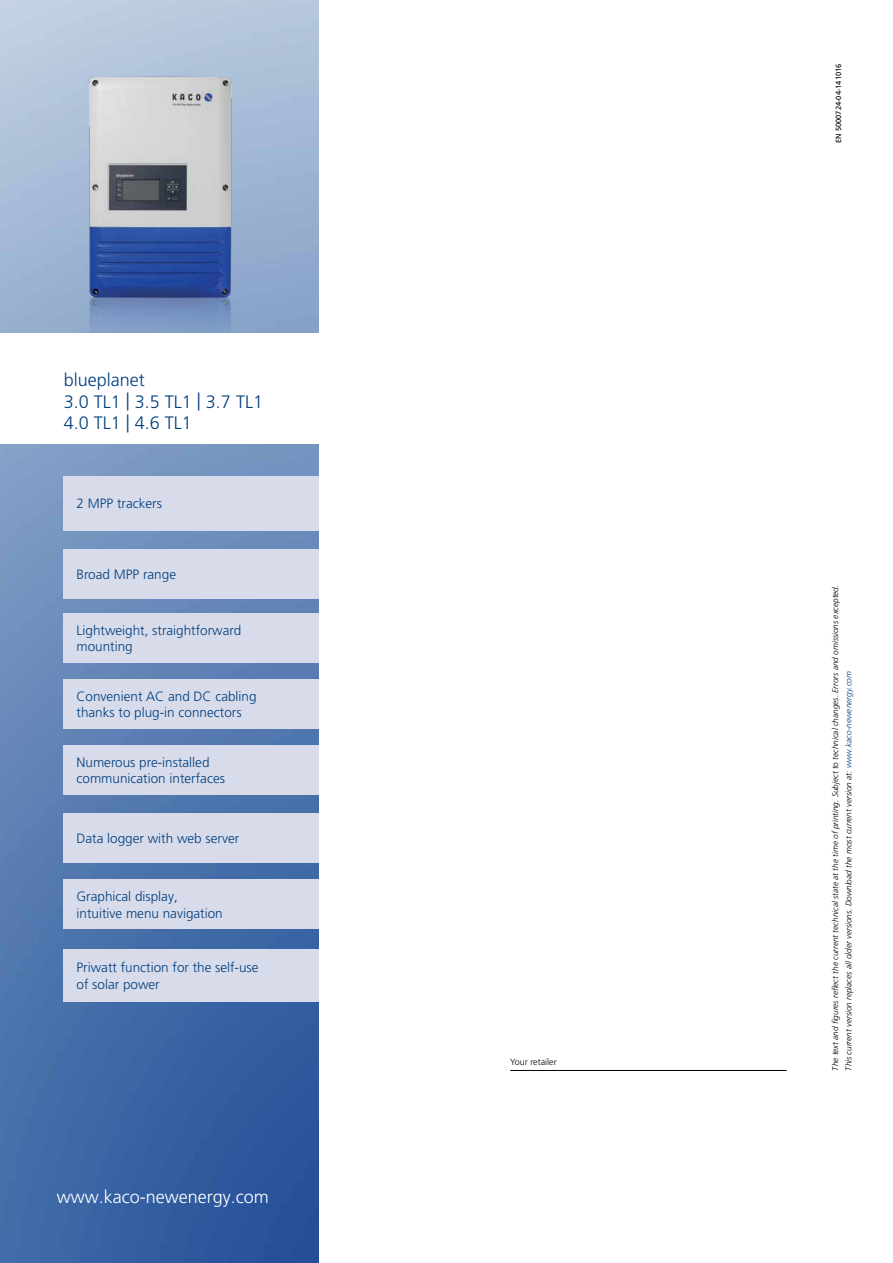
<style>
.page{position:relative;width:893px;height:1263px;background:#fff}
.page>*{position:absolute;margin:0;border:0;box-sizing:border-box;transform-origin:0 0}
.t1{font:300 18px/21.6px "Frutiger LT Pro";color:#003e7e}
.t2{font:300 18px "Frutiger LT Pro";color:#fff}
.t3{font:300 13.5px/16.5px "Frutiger LT Pro";color:#003e7e}
.t4{font:300 9px "Frutiger LT Pro";color:#000}
.t5{font:italic 300 8.25px/13.5px "Frutiger LT Pro";color:#000}
.t6{font:7.5px "Frutiger LT Pro";color:#000}
.s1{color:#003e7e}
</style>
<div class="page">
<img style="left:0;top:0;width:319px;height:1263px">
<hr style="left:510px;top:1070px;width:277px;height:1px;background:#000">
<img style="left:80px;top:77px;width:161px;height:255px">
<div style="left:0;top:333px;width:319px;height:110px;background:#fff"></div>
<div style="left:64px;top:476px;width:255px;height:54px;background:#d8dcea"></div>
<div style="left:64px;top:549px;width:255px;height:50px;background:#d8dcea"></div>
<div style="left:64px;top:613px;width:255px;height:50px;background:#d8dcea"></div>
<div style="left:64px;top:679px;width:255px;height:50px;background:#d8dcea"></div>
<div style="left:64px;top:745px;width:255px;height:50px;background:#d8dcea"></div>
<div style="left:64px;top:949px;width:255px;height:52px;background:#d8dcea"></div>
<div style="left:64px;top:813px;width:255px;height:49px;background:#d8dcea"></div>
<div style="left:64px;top:879px;width:255px;height:50px;background:#d8dcea"></div>
<h1 class="t1" style="left:64px;top:369px;width:201px">blueplanet<br>3.0 TL1 | 3.5 TL1 | 3.7 TL1<br>4.0 TL1 | 4.6 TL1</h1>
<p class="t3" style="left:77px;top:496px;width:87px">2 MPP trackers</p>
<p class="t3" style="left:77px;top:566px;width:101px">Broad MPP range</p>
<p class="t3" style="left:77px;top:622px;width:166px">Lightweight, straightforward mounting</p>
<p class="t3" style="left:77px;top:688px;width:182px">Convenient AC and DC cabling thanks to plug-in connectors</p>
<p class="t3" style="left:77px;top:754px;width:150px">Numerous pre-installed communication interfaces</p>
<p class="t3" style="left:77px;top:830px;width:164px">Data logger with web server</p>
<p class="t3" style="left:77px;top:888px;width:148px">Graphical display, intuitive menu navigation</p>
<p class="t3" style="left:77px;top:959px;width:184px">Priwatt function for the self-use of solar power</p>
<h1 class="t2" style="left:57px;top:1186px;width:214px">www.kaco-newenergy.com</h1>
<p class="t4" style="left:510px;top:1057px;width:48px">Your retailer</p>
<p class="t6" style="left:834px;top:143px;width:81px;rotate:-90deg">EN 5000724-04-141016</p>
<p class="t5" style="left:829px;top:1070px;width:487px;rotate:-90deg">The text and figures reflect the current technical state at the time of printing. Subject to technical changes. Errors and omissions excepted.<br>This current version replaces all older versions. Download the most current version at: <span class="s1">www.kaco-newenergy.com</span></p>
</div>
